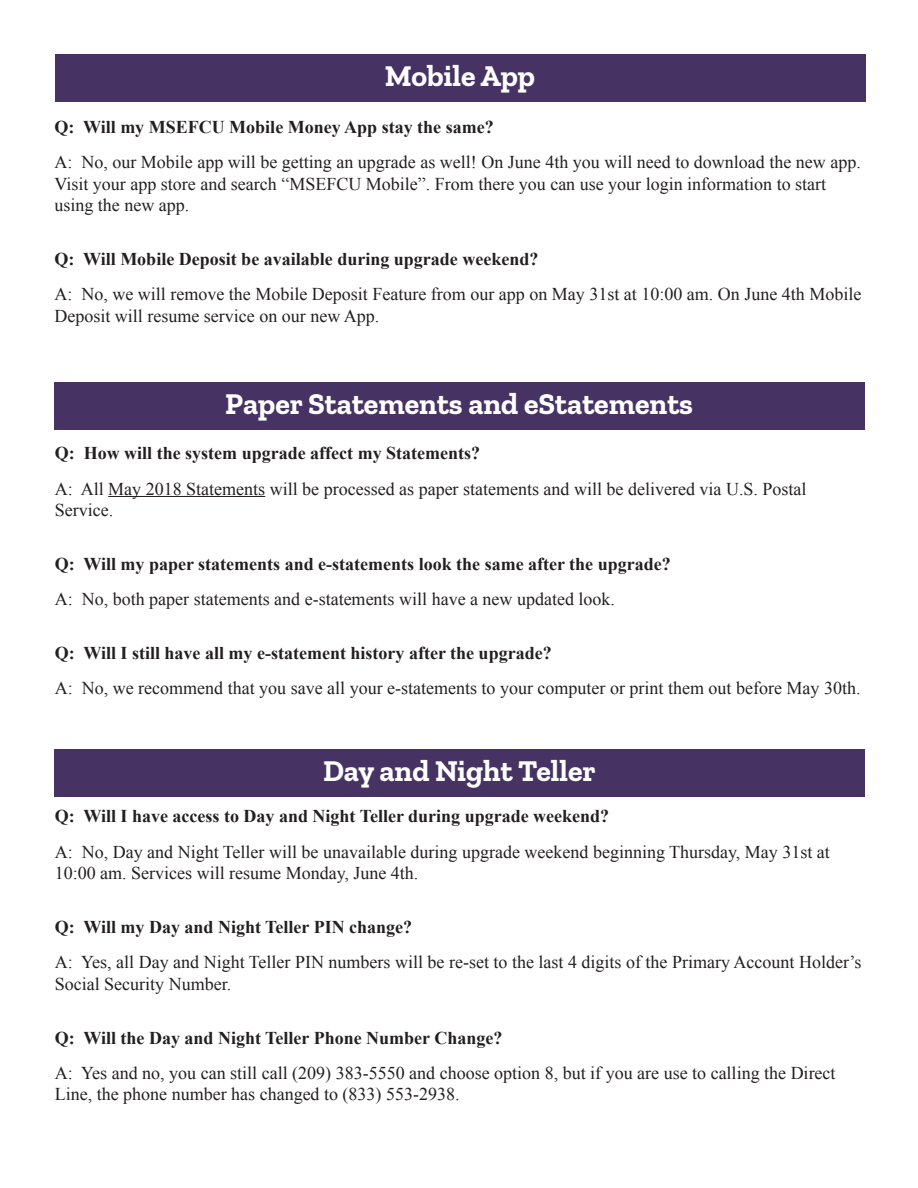
<style>
.page{position:relative;width:918px;height:1188px;background:#fff}
.page>*{position:absolute;margin:0;border:0;box-sizing:border-box;transform-origin:0 0}
.t1{font:700 30px "Zilla Slab";color:#fff}
.t2{font:18px/21.6px "Times New Roman";color:#231f20}
.t3{font:700 18px "Times New Roman";color:#231f20}
</style>
<div class="page">
<hr style="left:108px;top:496px;width:157px;height:1px;background:#231f20">
<div style="left:54px;top:382px;width:811px;height:48px;background:#463364"></div>
<div style="left:54px;top:749px;width:811px;height:48px;background:#463364"></div>
<div style="left:55px;top:54px;width:811px;height:48px;background:#463364"></div>
<h1 class="t1" style="left:385px;top:59px;width:152px">Mobile App</h1>
<p class="t3" style="left:54px;top:115px;width:441px">Q: Will my MSEFCU Mobile Money App stay the same?</p>
<p class="t2" style="left:54px;top:151px;width:808px">A: No, our Mobile app will be getting an upgrade as well! On June 4th you will need to download the new app.<br>Visit your app store and search “MSEFCU Mobile”. From there you can use your login information to start using the new app.</p>
<p class="t3" style="left:54px;top:247px;width:485px">Q: Will Mobile Deposit be available during upgrade weekend?</p>
<p class="t2" style="left:54px;top:283px;width:808px">A: No, we will remove the Mobile Deposit Feature from our app on May 31st at 10:00 am. On June 4th Mobile<br>Deposit will resume service on our new App.</p>
<h1 class="t1" style="left:225px;top:386px;width:469px">Paper Statements and eStatements</h1>
<p class="t3" style="left:55px;top:441px;width:427px">Q: How will the system upgrade affect my Statements?</p>
<p class="t2" style="left:55px;top:477px;width:753px">A: All May 2018 Statements will be processed as paper statements and will be delivered via U.S. Postal<br>Service.</p>
<p class="t3" style="left:55px;top:552px;width:618px">Q: Will my paper statements and e-statements look the same after the upgrade?</p>
<p class="t2" style="left:55px;top:588px;width:562px">A: No, both paper statements and e-statements will have a new updated look.</p>
<p class="t3" style="left:55px;top:640px;width:498px">Q: Will I still have all my e-statement history after the upgrade?</p>
<p class="t2" style="left:55px;top:677px;width:807px">A: No, we recommend that you save all your e-statements to your computer or print them out before May 30th.</p>
<h1 class="t1" style="left:323px;top:754px;width:274px">Day and Night Teller</h1>
<p class="t3" style="left:55px;top:804px;width:556px">Q: Will I have access to Day and Night Teller during upgrade weekend?</p>
<p class="t2" style="left:55px;top:840px;width:777px">A: No, Day and Night Teller will be unavailable during upgrade weekend beginning Thursday, May 31st at<br>10:00 am. Services will resume Monday, June 4th.</p>
<p class="t3" style="left:55px;top:915px;width:359px">Q: Will my Day and Night Teller PIN change?</p>
<p class="t2" style="left:55px;top:951px;width:808px">A: Yes, all Day and Night Teller PIN numbers will be re-set to the last 4 digits of the Primary Account Holder’s<br>Social Security Number.</p>
<p class="t3" style="left:55px;top:1025px;width:449px">Q: Will the Day and Night Teller Phone Number Change?</p>
<p class="t2" style="left:55px;top:1062px;width:782px">A: Yes and no, you can still call (209) 383-5550 and choose option 8, but if you are use to calling the Direct<br>Line, the phone number has changed to (833) 553-2938.</p>
</div>
